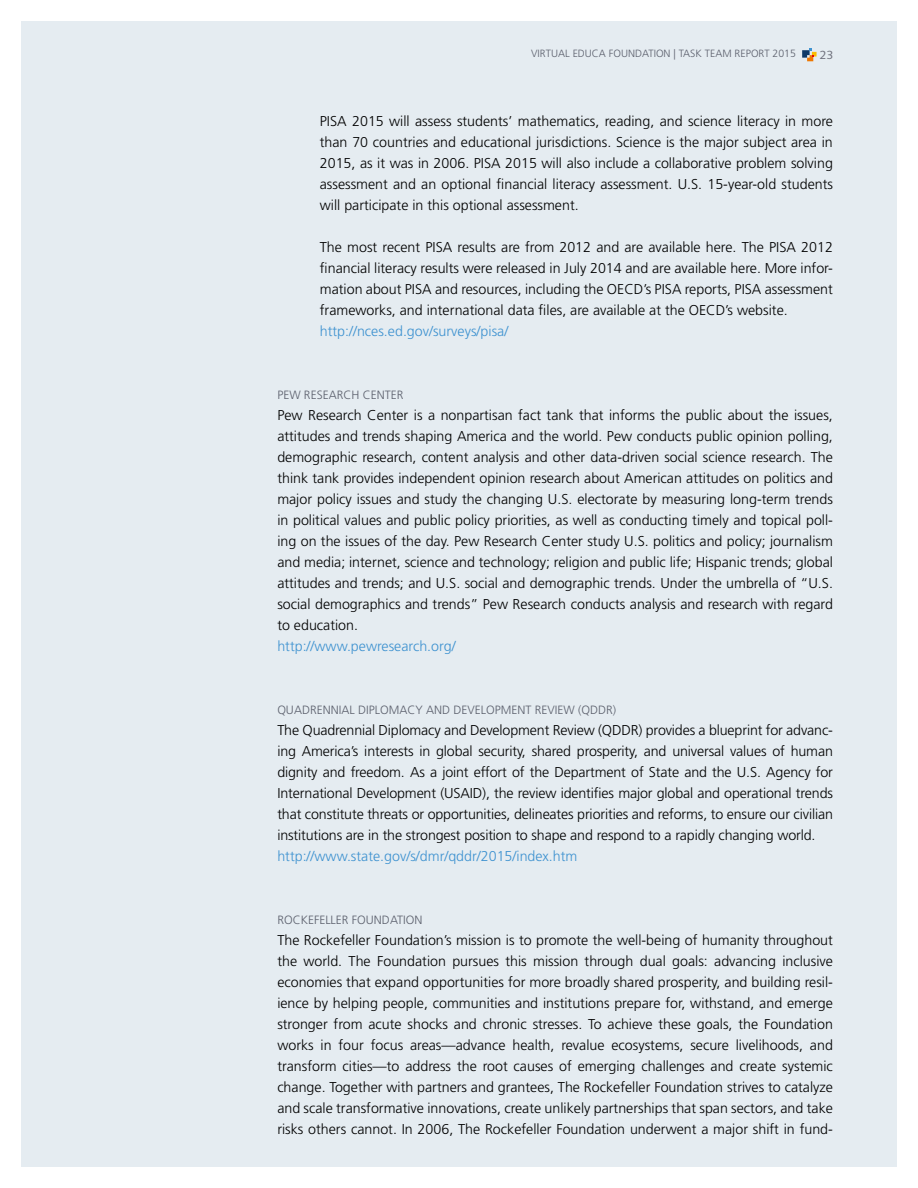
<style>
.page{position:relative;width:918px;height:1188px;background:#fff}
.page>*{position:absolute;margin:0;border:0;box-sizing:border-box;transform-origin:0 0}
.t1{font:300 14.25px/21px "Frutiger LT Std";color:#000;text-align:justify}
.t2{font:300 14.25px "Frutiger LT Std";color:#3e92d0}
.t3{font:300 12px "Frutiger LT Std";color:#5b5f6c}
.t4{font:12px "Syntax LT Std";color:#6f717d}
.t5{font:300 10.5px "Frutiger LT Std";color:#5b5f6c}
</style>
<div class="page">
<div style="left:21px;top:21px;width:876px;height:1146px;background:#e5ecf1"></div>
<svg style="left:802px;top:48px;width:15px;height:13px"></svg>
<p class="t5" style="left:531px;top:48px;width:266px">Virtual Educa Foundation | Task Team Re port 2015</p>
<p class="t4" style="left:820px;top:47px;width:15px">23</p>
<p class="t1" style="left:320px;top:111px;width:515px;text-indent:32px">2015 will assess students’ mathematics, reading, and science literacy in more than 70 countries and educational jurisdictions. Science is the major subject area in 2015, as it was in 2006. PISA</p>
<p class="t1" style="left:320px;top:111px;width:8px">PISA</p>
<p class="t1" style="left:320px;top:153px;width:515px;text-indent:185px">2015 will also include a collaborative problem solving assessment and an optional financial literacy assessment. U .S. 15-year-old students will participate in this optional assessment.</p>
<p class="t1" style="left:320px;top:237px;width:113px">The most recent PISA</p>
<p class="t1" style="left:458px;top:237px;width:319px">results are from 2012 and are available here. The PISA</p>
<p class="t1" style="left:320px;top:237px;width:515px;text-indent:481px">2012 financial literacy results were released in July 2014 and are available here. More infor&shy;mation about PISA</p>
<p class="t1" style="left:435px;top:279px;width:227px">and resources, including the OECD’s PISA</p>
<p class="t1" style="left:685px;top:279px;width:58px">reports, PISA</p>
<p class="t1" style="left:320px;top:279px;width:515px;text-indent:445px">assessment frameworks, and international data files, are available at the OECD’s website.</p>
<p class="t2" style="left:320px;top:323px;width:190px">http://nces.ed.gov/surveys/pisa/</p>
<p class="t3" style="left:277px;top:388px;width:9px">Pew</p>
<p class="t3" style="left:304px;top:388px;width:101px">Research Center</p>
<p class="t1" style="left:277px;top:405px;width:557px">Pew Research C enter is a nonpartisan fact tank that informs the public about the issues, attitudes and trends shaping America and the world. Pew conducts public opinion polling, demographic research, content analysis and other data-driven social science research. The think tank provides independent opinion research about American attitudes on politics and major policy issues and study the changing U .S. electorate by measuring long-term trends in political values and public policy priorities, as well as conducting timely and topical poll&shy;ing on the issues of the day. Pew Research Center study U .S. politics and policy; journalism and media; internet, science and technology; religion and public life; Hispanic trends; global attitudes and trends; and U .S. social and demographic trends. U nder the umbrella of “U .S. social demographics and trends” Pew Research conducts analysis and research with regard to education.</p>
<p class="t2" style="left:277px;top:638px;width:180px">http://www.pewresearch.org/</p>
<p class="t3" style="left:277px;top:703px;width:184px">Quadrennial Diplomacy and Deve</p>
<p class="t3" style="left:481px;top:703px;width:118px">lopment Review (QDDR</p>
<p class="t3" style="left:613px;top:703px;width:5px">)</p>
<p class="t1" style="left:277px;top:720px;width:345px">The Quadrennial Diplomacy and Development Review (QDDR</p>
<p class="t1" style="left:277px;top:720px;width:557px;text-indent:361px">) provides a blueprint for advanc&shy;ing America’s interests in global security, shared prosperity, and universal values of human dignity and freedom. As a joint effort of the Department of State and the U .S. Agency for International Development (USAID</p>
<p class="t1" style="left:277px;top:783px;width:557px;text-indent:205px">), the review identifies major global and operational trends that constitute threats or opportunities, delineates priorities and reforms, to ensure our civilian institutions are in the strongest position to shape and respond to a rapidly changing world.</p>
<p class="t2" style="left:277px;top:848px;width:302px">http://www.state.gov/s/dmr/qddr/2015/index.htm</p>
<p class="t3" style="left:277px;top:913px;width:147px">Rockefe ller Foundation</p>
<p class="t1" style="left:277px;top:930px;width:557px">The Rockefeller Foundation’s mission is to promote the well-being of humanity throughout the world. The Foundation pursues this mission through dual goals: advancing inclusive economies that expand opportunities for more broadly shared prosperity, and building resil&shy;ience by helping people, communities and institutions prepare for, withstand, and emerge stronger from acute shocks and chronic stresses. To achieve these goals, the Foundation works in four focus areas—advance health, revalue ecosystems, secure livelihoods, and transform cities—to address the root causes of emerging challenges and create systemic change. Together with partners and grantees, The Rockefeller Foundation strives to catalyze and scale transformative innovations, create unlikely partnerships that span sectors, and take risks others cannot. In 2006, The Rockefeller Foundation underwent a major shift in fund-</p>
</div>
